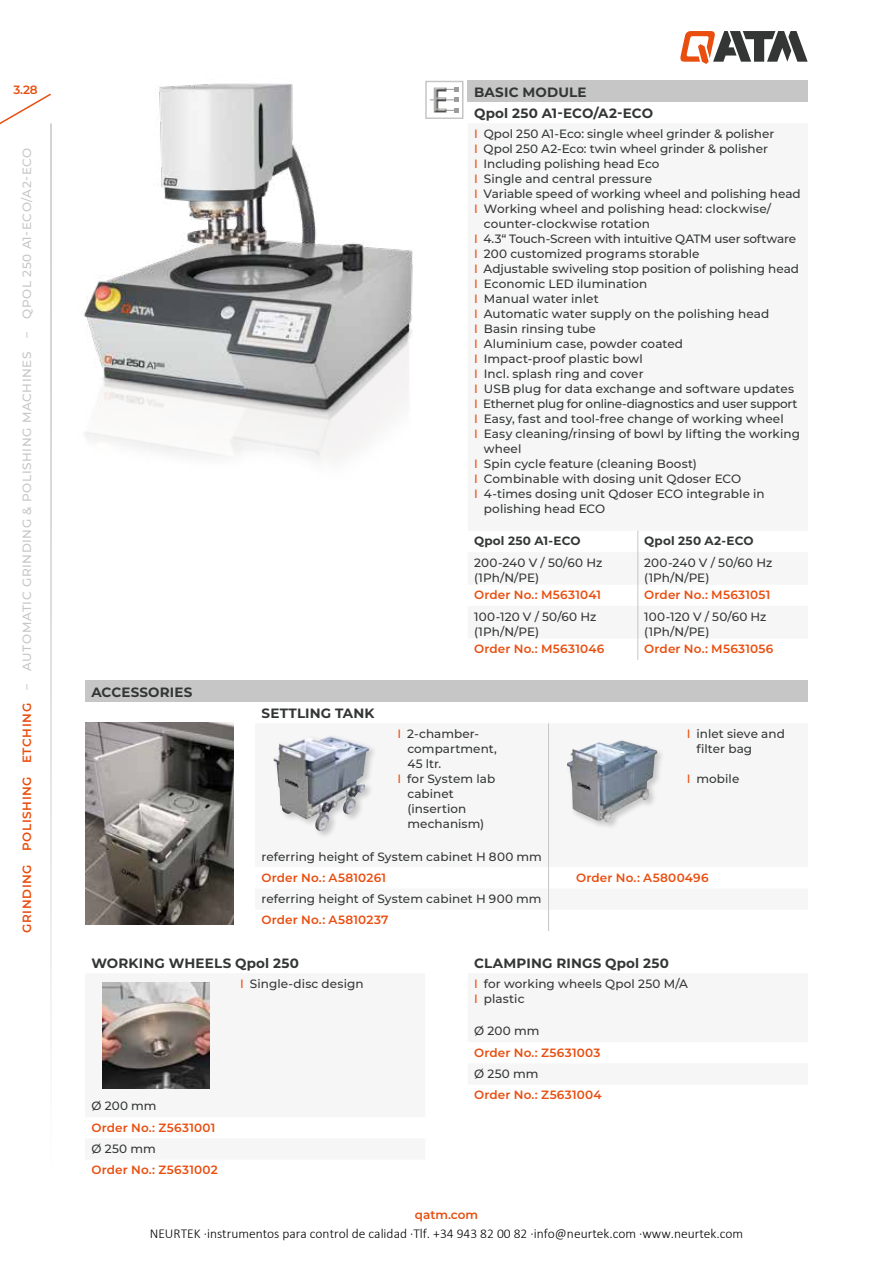
<style>
.page{position:relative;width:893px;height:1263px;background:#fff}
.page>*{position:absolute;margin:0;border:0;box-sizing:border-box;transform-origin:0 0}
.t1{font:700 13.5px/21.3px "Montserrat";letter-spacing:.015em;color:#343636}
.t2{font:300 13.5px "Calibri";color:#000}
.t3{font:500 12px/15px "Montserrat";letter-spacing:.005em;color:#343636}
.t4{font:600 12px "Montserrat";letter-spacing:.02em;color:#e94e0f}
.t5{font:500 12px "Montserrat";letter-spacing:.05em;color:#c6c6c6}
.t6{font:500 12px "Montserrat";letter-spacing:-.02em;color:#343636}
.t7{font:500 12px "Montserrat";letter-spacing:-.015em;color:#343636}
.t8{font:700 12px "Montserrat";letter-spacing:.015em;color:#343636}
.s1{font-weight:600;color:#e94e0f}
.s2{color:#e94e0f}
</style>
<div class="page">
<svg style="left:0;top:93px;width:51px;height:32px"></svg>
<hr style="left:50px;top:123px;width:2px;height:1054px;background:#fff">
<svg style="left:680px;top:31px;width:128px;height:33px"></svg>
<div style="left:468px;top:81px;width:340px;height:21px;background:#c6c6c6"></div>
<svg style="left:637px;top:531px;width:1px;height:21px"></svg>
<svg style="left:637px;top:638px;width:1px;height:22px"></svg>
<hr style="left:637px;top:552px;width:1px;height:33px;background:#c6c6c6">
<svg style="left:637px;top:585px;width:1px;height:21px"></svg>
<hr style="left:637px;top:606px;width:1px;height:32px;background:#c6c6c6">
<div style="left:425px;top:81px;width:38px;height:38px;background:#fff;border:2px solid #c6c6c6"></div>
<svg style="left:447px;top:87px;width:12px;height:26px"></svg>
<div style="left:432px;top:85px;width:15px;height:28px;background:#000;opacity:.75"></div>
<img style="left:83px;top:80px;width:351px;height:381px">
<svg style="left:102px;top:982px;width:108px;height:107px"></svg>
<img style="left:103px;top:982px;width:106px;height:106px">
<div style="left:85px;top:680px;width:723px;height:22px;background:#c6c6c6"></div>
<hr style="left:548px;top:723px;width:1px;height:123px;background:#c6c6c6">
<svg style="left:548px;top:846px;width:1px;height:85px"></svg>
<div style="left:272px;top:734px;width:106px;height:106px;background:#000;opacity:.2"></div>
<img style="left:274px;top:736px;width:95px;height:96px">
<div style="left:565px;top:738px;width:101px;height:93px;background:#000;opacity:.2"></div>
<img style="left:567px;top:740px;width:90px;height:82px">
<img style="left:85px;top:722px;width:149px;height:203px">
<p class="t4" style="left:13px;top:82px;width:26px">3.28</p>
<p class="t5" style="left:19px;top:933px;width:787px;rotate:-90deg"><span class="s1">GRINDING POLISHING ETCHING</span> – AUTOMATIC GRINDING &amp; POLISHING MACHINES – QPOL 250 A1-ECO/A2-ECO</p>
<p class="t1" style="left:91px;top:680px;width:103px">ACCESSORIES</p>
<p class="t1" style="left:261px;top:702px;width:114px">SETTLING TANK</p>
<p class="t1" style="left:474px;top:81px;width:181px">BASIC MODULE<br>Qpol 250 A1-ECO/A2-ECO</p>
<p class="t3" style="left:474px;top:126px;width:302px"><span class="s2">I</span> Qpol 250 A1-Eco: single wheel grinder &amp; polisher</p>
<p class="t3" style="left:474px;top:141px;width:295px"><span class="s2">I</span> Qpol 250 A2-Eco: twin wheel grinder &amp; polisher</p>
<p class="t3" style="left:474px;top:156px;width:187px"><span class="s2">I</span> Including polishing head Eco</p>
<p class="t3" style="left:474px;top:171px;width:179px"><span class="s2">I</span> Single and central pressure</p>
<p class="t3" style="left:474px;top:186px;width:328px"><span class="s2">I</span> Variable speed of working wheel and polishing head</p>
<p class="t3" style="left:474px;top:201px;width:298px"><span class="s2">I</span> Working wheel and polishing head: clockwise/</p>
<p class="t3" style="left:484px;top:216px;width:167px">counter-clockwise rotation</p>
<p class="t7" style="left:474px;top:230px;width:323px"><span class="s2">I</span> 4.3“ Touch-Screen with intuitive QATM user software</p>
<p class="t3" style="left:474px;top:246px;width:227px"><span class="s2">I</span> 200 customized programs storable</p>
<p class="t3" style="left:474px;top:261px;width:326px"><span class="s2">I</span> Adjustable swiveling stop position of polishing head</p>
<p class="t3" style="left:474px;top:276px;width:175px"><span class="s2">I</span> Economic LED ilumination</p>
<p class="t3" style="left:474px;top:291px;width:126px"><span class="s2">I</span> Manual water inlet</p>
<p class="t3" style="left:474px;top:306px;width:297px"><span class="s2">I</span> Automatic water supply on the polishing head</p>
<p class="t3" style="left:474px;top:321px;width:123px"><span class="s2">I</span> Basin rinsing tube</p>
<p class="t3" style="left:474px;top:336px;width:210px"><span class="s2">I</span> Aluminium case, powder coated</p>
<p class="t3" style="left:474px;top:351px;width:170px"><span class="s2">I</span> Impact-proof plastic bowl</p>
<p class="t3" style="left:474px;top:366px;width:171px"><span class="s2">I</span> Incl. splash ring and cover</p>
<p class="t3" style="left:474px;top:381px;width:321px"><span class="s2">I</span> USB plug for data exchange and software updates</p>
<p class="t6" style="left:474px;top:395px;width:325px"><span class="s2">I</span> Ethernet plug for online-diagnostics and user support</p>
<p class="t3" style="left:474px;top:411px;width:311px"><span class="s2">I</span> Easy, fast and tool-free change of working wheel</p>
<p class="t3" style="left:474px;top:426px;width:327px"><span class="s2">I</span> Easy cleaning/rinsing of bowl by lifting the working</p>
<p class="t3" style="left:484px;top:441px;width:39px">wheel</p>
<p class="t3" style="left:474px;top:456px;width:224px"><span class="s2">I</span> Spin cycle feature (cleaning Boost)</p>
<p class="t3" style="left:474px;top:471px;width:269px"><span class="s2">I</span> Combinable with dosing unit Qdoser ECO</p>
<p class="t3" style="left:474px;top:486px;width:292px"><span class="s2">I</span> 4-times dosing unit Qdoser ECO integrable in</p>
<p class="t3" style="left:484px;top:501px;width:123px">polishing head ECO</p>
<p class="t8" style="left:474px;top:532px;width:108px">Qpol 250 A1-ECO</p>
<p class="t8" style="left:644px;top:532px;width:111px">Qpol 250 A2-ECO</p>
<p class="t3" style="left:474px;top:554px;width:130px">200-240 V / 50/60 Hz (1Ph/N/PE)</p>
<p class="t3" style="left:644px;top:554px;width:130px">200-240 V / 50/60 Hz (1Ph/N/PE)</p>
<p class="t4" style="left:474px;top:586px;width:128px">Order No.: M5631041</p>
<p class="t4" style="left:644px;top:586px;width:128px">Order No.: M5631051</p>
<p class="t3" style="left:474px;top:608px;width:124px">100-120 V / 50/60 Hz (1Ph/N/PE)</p>
<p class="t3" style="left:644px;top:608px;width:124px">100-120 V / 50/60 Hz (1Ph/N/PE)</p>
<p class="t4" style="left:474px;top:640px;width:132px">Order No.: M5631046</p>
<p class="t4" style="left:644px;top:640px;width:131px">Order No.: M5631056</p>
<p class="t3" style="left:398px;top:726px;width:83px"><span class="s2">I</span> 2-chamber-</p>
<p class="t3" style="left:407px;top:741px;width:91px">compartment,</p>
<p class="t3" style="left:407px;top:756px;width:35px">45 ltr.</p>
<p class="t3" style="left:398px;top:771px;width:99px"><span class="s2">I</span> for System lab</p>
<p class="t3" style="left:407px;top:786px;width:48px">cabinet</p>
<p class="t3" style="left:407px;top:801px;width:61px">(insertion</p>
<p class="t3" style="left:407px;top:816px;width:78px">mechanism)</p>
<p class="t3" style="left:696px;top:726px;width:90px;text-indent:-10px"><span class="s2">I</span> inlet sieve and filter bag</p>
<p class="t3" style="left:687px;top:771px;width:54px"><span class="s2">I</span> mobile</p>
<p class="t3" style="left:261px;top:848px;width:282px">referring height of System cabinet H 800 mm</p>
<p class="t4" style="left:261px;top:869px;width:126px">Order No.: A5810261</p>
<p class="t4" style="left:576px;top:869px;width:134px">Order No.: A5800496</p>
<p class="t3" style="left:261px;top:891px;width:282px">referring height of System cabinet H 900 mm</p>
<p class="t4" style="left:261px;top:911px;width:128px">Order No.: A5810237</p>
<p class="t1" style="left:91px;top:952px;width:209px">WORKING WHEELS Qpol 250</p>
<p class="t3" style="left:240px;top:976px;width:125px"><span class="s2">I</span> Single-disc design</p>
<p class="t3" style="left:91px;top:1098px;width:67px">Ø 200 mm</p>
<p class="t4" style="left:91px;top:1119px;width:125px">Order No.: Z5631001</p>
<p class="t3" style="left:91px;top:1141px;width:66px">Ø 250 mm</p>
<p class="t4" style="left:91px;top:1161px;width:128px">Order No.: Z5631002</p>
<p class="t1" style="left:474px;top:952px;width:196px">CLAMPING RINGS Qpol 250</p>
<p class="t3" style="left:474px;top:976px;width:215px"><span class="s2">I</span> for working wheels Qpol 250 M/A<br><span class="s2">I</span> plastic</p>
<p class="t3" style="left:474px;top:1023px;width:67px">Ø 200 mm</p>
<p class="t4" style="left:474px;top:1044px;width:128px">Order No.: Z5631003</p>
<p class="t3" style="left:474px;top:1066px;width:66px">Ø 250 mm</p>
<p class="t4" style="left:474px;top:1086px;width:129px">Order No.: Z5631004</p>
<p class="t4" style="left:415px;top:1206px;width:65px">qatm.com</p>
<p class="t2" style="left:150px;top:1225px;width:595px">NEURTEK ·instrumentos para control de calidad ·Tlf. +34 943 82 00 82 ·info@neurtek.com ·www.neurtek.com</p>
</div>
